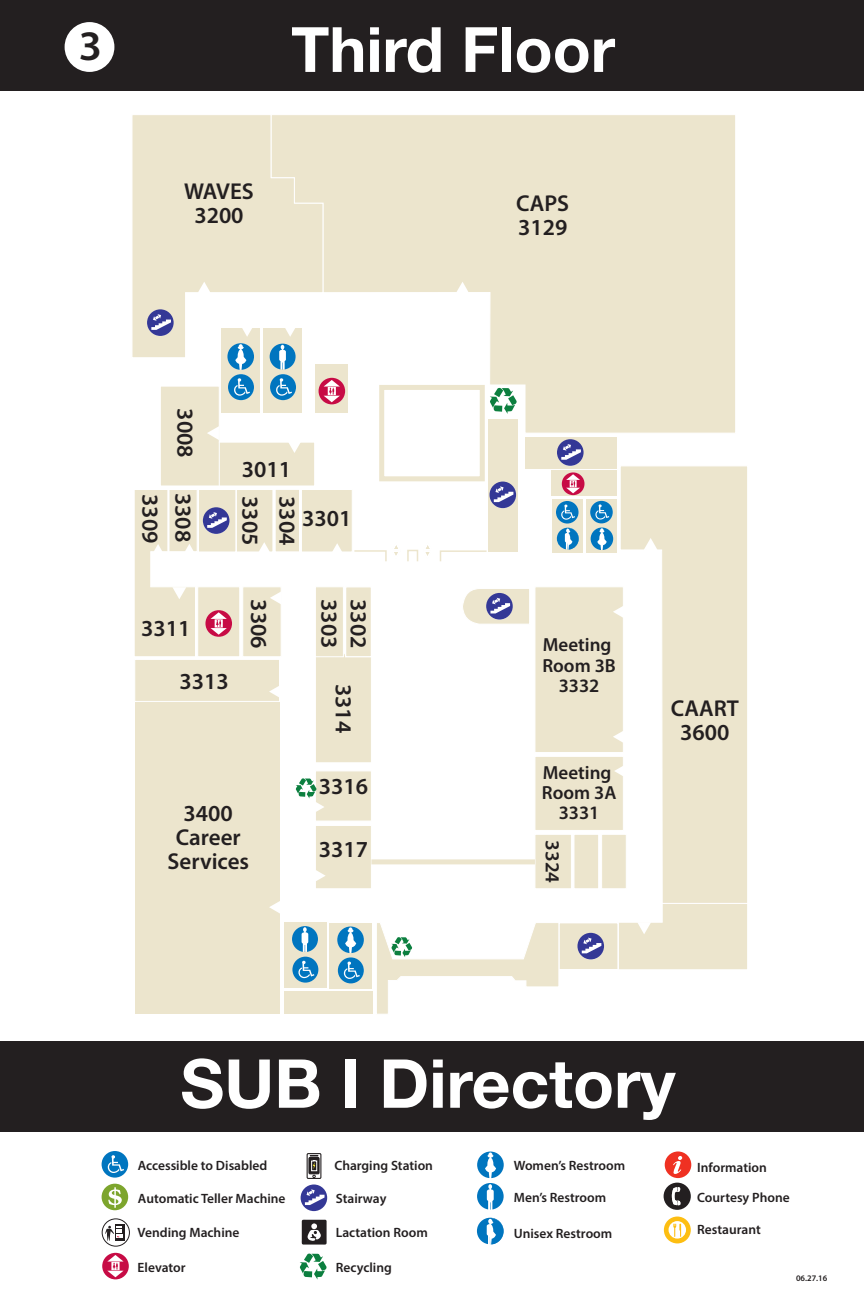
<style>
.page{position:relative;width:864px;height:1303px;background:#fff}
.page>*{position:absolute;margin:0;border:0;box-sizing:border-box;transform-origin:0 0}
.t1{font:700 67.5px "Helvetica Neue";color:#fff}
.t2{font:700 62.5px "Helvetica Neue";color:#fff}
.t3{font:600 42.2px "Myriad Pro";color:#231f20}
.t4{font:600 23px/24px "Myriad Pro";color:#231f20;text-align:center}
.t5{font:600 20px "Myriad Pro";color:#231f20}
.t6{font:600 19px/20px "Myriad Pro";color:#231f20;text-align:center}
.t7{font:600 13.5px "Myriad Pro";color:#231f20}
.t8{font:600 8.5px "Myriad Pro";color:#231f20}
</style>
<div class="page">
<svg style="left:132px;top:115px;width:138px;height:242px"></svg>
<svg style="left:270px;top:115px;width:465px;height:319px"></svg>
<div style="left:301px;top:489px;width:52px;height:63px;background:#ece5cd;border:1px solid #fff"></div>
<div style="left:552px;top:498px;width:31px;height:54px;background:#ece5cd"></div>
<div style="left:552px;top:471px;width:65px;height:25px;background:#ece5cd"></div>
<svg style="left:620px;top:466px;width:127px;height:436px"></svg>
<div style="left:558px;top:921px;width:61px;height:49px;background:#ece5cd;border:2px solid #fff"></div>
<div style="left:284px;top:922px;width:43px;height:66px;background:#ece5cd"></div>
<div style="left:135px;top:701px;width:145px;height:313px;background:#ece5cd"></div>
<div style="left:135px;top:659px;width:145px;height:42px;background:#ece5cd;border:1px solid #fff"></div>
<div style="left:315px;top:824px;width:57px;height:65px;background:#ece5cd;border:1px solid #fff"></div>
<div style="left:315px;top:770px;width:57px;height:51px;background:#ece5cd;border:1px solid #fff"></div>
<div style="left:315px;top:653px;width:57px;height:110px;background:#ece5cd;border:1px solid #fff"></div>
<div style="left:345px;top:586px;width:27px;height:71px;background:#ece5cd;border:1px solid #fff"></div>
<div style="left:534px;top:586px;width:90px;height:166px;background:#ece5cd;border:1px solid #fff"></div>
<div style="left:534px;top:755px;width:90px;height:75px;background:#ece5cd;border:1px solid #fff"></div>
<div style="left:534px;top:833px;width:38px;height:56px;background:#ece5cd;border:1px solid #fff"></div>
<div style="left:573px;top:833px;width:26px;height:56px;background:#ece5cd;border:1px solid #fff"></div>
<div style="left:601px;top:833px;width:26px;height:56px;background:#ece5cd;border:1px solid #fff"></div>
<div style="left:371px;top:859px;width:164px;height:5px;background:#ece5cd"></div>
<div style="left:379px;top:385px;width:106px;height:96px;border:5px solid #ece5cd"></div>
<div style="left:526px;top:437px;width:91px;height:32px;background:#ece5cd"></div>
<svg style="left:463px;top:589px;width:66px;height:35px"></svg>
<div style="left:489px;top:420px;width:29px;height:132px;background:#ece5cd"></div>
<svg style="left:439px;top:550px;width:48px;height:12px"></svg>
<div style="left:407px;top:549px;width:11px;height:13px;background:#fff;border:2px solid #ece5cd"></div>
<svg style="left:425px;top:545px;width:5px;height:11px"></svg>
<svg style="left:354px;top:545px;width:44px;height:17px"></svg>
<div style="left:315px;top:365px;width:33px;height:48px;background:#ece5cd"></div>
<div style="left:284px;top:991px;width:88px;height:22px;background:#ece5cd"></div>
<div style="left:329px;top:922px;width:43px;height:66px;background:#ece5cd"></div>
<div style="left:586px;top:499px;width:31px;height:53px;background:#ece5cd"></div>
<div style="left:221px;top:328px;width:39px;height:85px;background:#ece5cd"></div>
<div style="left:264px;top:328px;width:38px;height:85px;background:#ece5cd"></div>
<svg style="left:456px;top:281px;width:13px;height:13px"></svg>
<svg style="left:644px;top:538px;width:14px;height:12px"></svg>
<svg style="left:269px;top:684px;width:11px;height:14px"></svg>
<svg style="left:269px;top:901px;width:11px;height:13px"></svg>
<svg style="left:617px;top:902px;width:130px;height:68px"></svg>
<svg style="left:614px;top:764px;width:12px;height:13px"></svg>
<svg style="left:613px;top:729px;width:12px;height:14px"></svg>
<svg style="left:613px;top:604px;width:12px;height:14px"></svg>
<svg style="left:315px;top:868px;width:11px;height:14px"></svg>
<svg style="left:197px;top:281px;width:14px;height:13px"></svg>
<svg style="left:240px;top:325px;width:14px;height:12px"></svg>
<svg style="left:283px;top:325px;width:14px;height:12px"></svg>
<div style="left:0;top:0;width:864px;height:90px;background:#231f20"></div>
<div style="left:0;top:1040px;width:864px;height:90px;background:#231f20"></div>
<div style="left:65px;top:22px;width:49px;height:50px;background:#fff;border-radius:50%"></div>
<svg style="left:477px;top:1217px;width:27px;height:27px"></svg>
<svg style="left:102px;top:1151px;width:26px;height:26px"></svg>
<svg style="left:102px;top:1252px;width:27px;height:27px"></svg>
<svg style="left:562px;top:472px;width:23px;height:23px"></svg>
<svg style="left:665px;top:1151px;width:26px;height:26px"></svg>
<svg style="left:102px;top:1183px;width:26px;height:26px"></svg>
<svg style="left:477px;top:1151px;width:27px;height:58px"></svg>
<svg style="left:301px;top:1184px;width:26px;height:26px"></svg>
<svg style="left:577px;top:932px;width:27px;height:27px"></svg>
<svg style="left:557px;top:439px;width:27px;height:26px"></svg>
<svg style="left:490px;top:481px;width:26px;height:27px"></svg>
<svg style="left:147px;top:309px;width:27px;height:27px"></svg>
<svg style="left:300px;top:1253px;width:27px;height:26px"></svg>
<div style="left:307px;top:1152px;width:14px;height:26px;border:1px solid #231f20"></div>
<div style="left:309px;top:1156px;width:10px;height:17px;border:1px solid #231f20"></div>
<svg style="left:310px;top:1154px;width:8px;height:23px"></svg>
<div style="left:664px;top:1182px;width:27px;height:27px;background:#231f20;border-radius:50%"></div>
<svg style="left:672px;top:1187px;width:9px;height:17px"></svg>
<svg style="left:664px;top:1216px;width:27px;height:27px"></svg>
<svg style="left:302px;top:1219px;width:25px;height:25px"></svg>
<div style="left:115px;top:1224px;width:10px;height:15px;background:#231f20"></div>
<svg style="left:105px;top:1225px;width:20px;height:15px"></svg>
<div style="left:102px;top:1218px;width:28px;height:28px;border:1px solid #231f20;border-radius:50%"></div>
<svg style="left:490px;top:388px;width:27px;height:26px"></svg>
<svg style="left:292px;top:926px;width:26px;height:56px"></svg>
<svg style="left:337px;top:926px;width:27px;height:57px"></svg>
<svg style="left:296px;top:778px;width:28px;height:35px"></svg>
<svg style="left:377px;top:921px;width:183px;height:93px"></svg>
<svg style="left:556px;top:501px;width:23px;height:48px"></svg>
<svg style="left:590px;top:501px;width:23px;height:49px"></svg>
<svg style="left:133px;top:343px;width:212px;height:314px"></svg>
<h3 class="t3" style="left:79px;top:19px;width:25px">3</h3>
<h2 class="t2" style="left:291px;top:1px;width:325px">Third Floor</h2>
<h3 class="t4" style="left:184px;top:179px;width:71px">WAVES<br>3200</h3>
<h3 class="t4" style="left:516px;top:191px;width:55px;text-align:left">CAPS<br>3129</h3>
<h3 class="t4" style="left:198px;top:408px;width:51px;rotate:90deg">3008</h3>
<h3 class="t4" style="left:196px;top:492px;width:51px;rotate:90deg">3308</h3>
<h3 class="t4" style="left:242px;top:456px;width:51px">3011</h3>
<h3 class="t4" style="left:163px;top:494px;width:51px;rotate:90deg">3309</h3>
<h3 class="t4" style="left:300px;top:496px;width:51px;rotate:90deg">3304</h3>
<h3 class="t4" style="left:263px;top:496px;width:51px;rotate:90deg">3305</h3>
<h3 class="t4" style="left:302px;top:505px;width:51px">3301</h3>
<h3 class="t4" style="left:141px;top:616px;width:51px">3311</h3>
<h3 class="t4" style="left:180px;top:668px;width:51px">3313</h3>
<h3 class="t4" style="left:272px;top:599px;width:51px;rotate:90deg">3306</h3>
<h3 class="t4" style="left:167px;top:800px;width:83px">3400<br>Career<br>Services</h3>
<h3 class="t4" style="left:342px;top:599px;width:51px;rotate:90deg">3303</h3>
<h3 class="t4" style="left:371px;top:599px;width:51px;rotate:90deg">3302</h3>
<h3 class="t4" style="left:356px;top:683px;width:51px;rotate:90deg">3314</h3>
<h3 class="t4" style="left:319px;top:773px;width:51px">3316</h3>
<h3 class="t4" style="left:319px;top:836px;width:51px">3317</h3>
<h3 class="t6" style="left:542px;top:634px;width:75px">Meeting<br>Room 3B<br>3332</h3>
<h3 class="t6" style="left:542px;top:762px;width:76px">Meeting<br>Room 3A<br>3331</h3>
<h3 class="t5" style="left:565px;top:840px;width:44px;rotate:90deg">3324</h3>
<h3 class="t4" style="left:671px;top:696px;width:70px">CAART<br>3600</h3>
<h1 class="t1" style="left:180px;top:1030px;width:497px">SUB I Directory</h1>
<p class="t7" style="left:138px;top:1157px;width:131px">Accessible to Disabled</p>
<p class="t7" style="left:138px;top:1189px;width:149px">Automatic Teller Machine</p>
<p class="t7" style="left:334px;top:1157px;width:100px">Charging Station</p>
<p class="t7" style="left:336px;top:1189px;width:52px">Stairway</p>
<p class="t7" style="left:336px;top:1223px;width:94px">Lactation Room</p>
<p class="t7" style="left:514px;top:1157px;width:113px">Women’s Restroom</p>
<p class="t7" style="left:697px;top:1158px;width:71px">Information</p>
<p class="t7" style="left:514px;top:1188px;width:94px">Men’s Restroom</p>
<p class="t7" style="left:697px;top:1188px;width:94px">Courtesy Phone</p>
<p class="t7" style="left:138px;top:1223px;width:103px">Vending Machine</p>
<p class="t7" style="left:514px;top:1224px;width:100px">Unisex Restroom</p>
<p class="t7" style="left:697px;top:1220px;width:65px">Restaurant</p>
<p class="t7" style="left:138px;top:1258px;width:49px">Elevator</p>
<p class="t7" style="left:336px;top:1258px;width:57px">Recycling</p>
<p class="t8" style="left:796px;top:1272px;width:33px">06.27.16</p>
</div>
